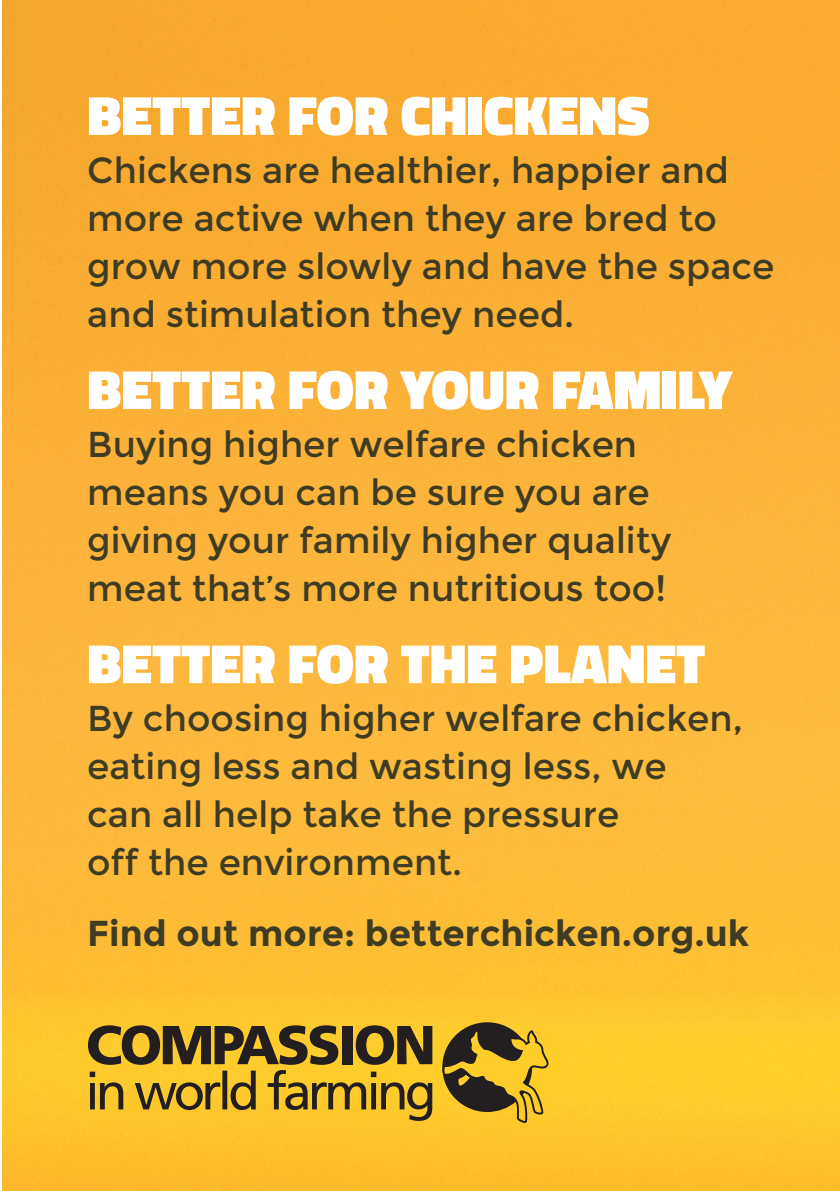
<style>
.page{position:relative;width:840px;height:1191px;background:#fff}
.page>*{position:absolute;margin:0;border:0;box-sizing:border-box;transform-origin:0 0}
.t1{font:900 56px "Titillium Web";color:#fff}
.t2{font:36px/48px "Montserrat";color:#3e3c24}
.t3{font:700 36px "Montserrat";color:#3e3c24}
</style>
<div class="page">
<img style="left:2px;top:0;width:837px;height:1191px">
<svg style="left:88px;top:1025px;width:250px;height:39px;background:#7b6424"></svg>
<div style="left:342px;top:1026px;width:10px;height:38px;background:#231f20"></div>
<svg style="left:355px;top:1025px;width:77px;height:39px;background:#756024"></svg>
<svg style="left:90px;top:1070px;width:342px;height:50px;background:#c79f28"></svg>
<svg style="left:442px;top:1022px;width:106px;height:101px;background:#a38426"></svg>
<p class="t1" style="left:87px;top:74px;width:563px">BETTER FOR CHICKENS</p>
<p class="t2" style="left:87px;top:147px;width:688px">Chickens are healthier, happier and more active when they are bred to grow more slowly and have the space and stimulation they need.</p>
<p class="t1" style="left:87px;top:348px;width:645px">BETTER FOR YOUR FAMILY</p>
<p class="t2" style="left:87px;top:421px;width:585px">Buying higher welfare chicken means you can be sure you are giving your family higher quality meat that’s more nutritious too!</p>
<p class="t1" style="left:87px;top:622px;width:619px">BETTER FOR THE PLANET</p>
<p class="t2" style="left:87px;top:695px;width:656px">By choosing higher welfare chicken, eating less and wasting less, we<br>can all help take the pressure<br>off the environment.</p>
<p class="t3" style="left:87px;top:911px;width:663px">Find out more: betterchicken.org.uk</p>
</div>
